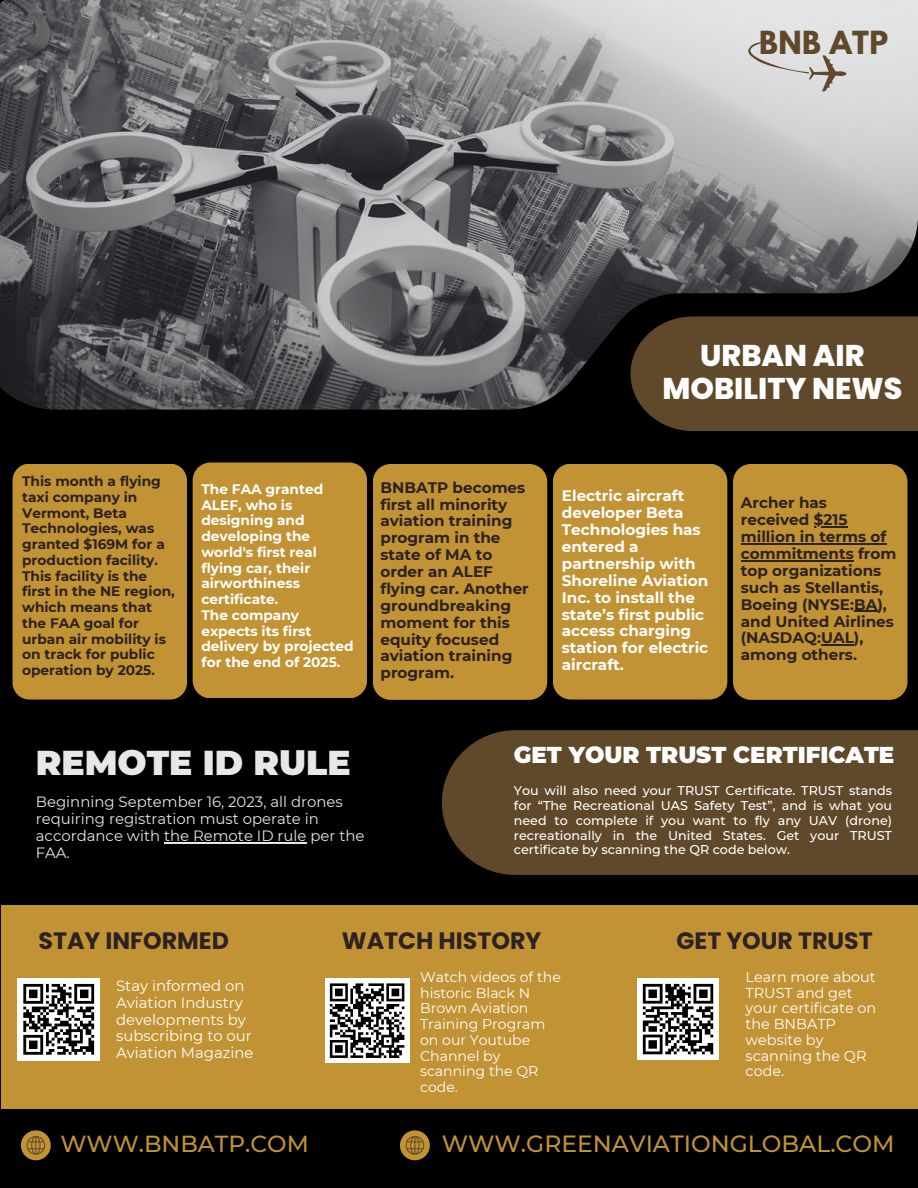
<style>
.page{position:relative;width:918px;height:1188px;background:#000}
.page>*{position:absolute;margin:0;border:0;box-sizing:border-box;transform-origin:0 0}
.t1{font:900 34.5px "Montserrat";color:#e8e6e6}
.t2{font:800 30px/32.7px "Poppins";color:#fff;text-align:center}
.t3{font:700 28.2px "League Spartan";letter-spacing:.02em;color:#5f492a}
.t4{font:700 23.7px "Poppins";color:#2c2123}
.t5{font:500 23.4px "Montserrat";color:#c29334}
.t6{font:500 23.25px "Montserrat";color:#c29334}
.t7{font:900 22.95px "Montserrat";color:#fff}
.t8{font:700 15.3px/16.8px "Montserrat";color:#2c2123}
.t9{font:700 15.3px/16.8px "Montserrat";color:#fff}
.t10{font:14.85px/16.8px "Montserrat";color:#e8e6e6}
.t11{font:14.85px/16.8px "Montserrat";color:#fff}
.t12{font:14.4px/15.8px "Montserrat";color:#fff}
.t13{font:14.1px/15.8px "Montserrat";color:#fff}
.t14{font:700 13.8px/15.8px "Montserrat";color:#2c2123}
.t15{font:700 13.8px/15.8px "Montserrat";color:#fff}
.t16{font:500 12.75px/14.9px "Montserrat";color:#fff;text-align:justify}
</style>
<div class="page">
<img style="left:0;top:0;width:918px;height:410px">
<div style="left:631px;top:316px;width:287px;height:115px;background:#5f492a"></div>
<hr style="left:164px;top:842px;width:143px;height:1px;background:#e8e6e6">
<div style="left:1px;top:905px;width:917px;height:204px;background:#c29334"></div>
<div style="left:442px;top:730px;width:476px;height:145px;background:#5f492a"></div>
<svg style="left:21px;top:1130px;width:30px;height:30px"></svg>
<svg style="left:400px;top:1130px;width:30px;height:30px"></svg>
<svg style="left:746px;top:34px;width:102px;height:63px;background:#d5d3d3"></svg>
<div style="left:13px;top:464px;width:174px;height:235px;background:#c29334;border-radius:17px"></div>
<div style="left:193px;top:462px;width:174px;height:236px;background:#c29334"></div>
<div style="left:373px;top:464px;width:174px;height:236px;background:#c29334"></div>
<div style="left:553px;top:464px;width:174px;height:235px;background:#c29334"></div>
<div style="left:733px;top:464px;width:174px;height:236px;background:#c29334"></div>
<hr style="left:821px;top:645px;width:33px;height:1px;background:#2c2123">
<div style="left:637px;top:978px;width:82px;height:82px;background:#fff"></div>
<svg style="left:643px;top:984px;width:70px;height:70px"></svg>
<div style="left:325px;top:978px;width:85px;height:85px;background:#fff"></div>
<svg style="left:329px;top:983px;width:76px;height:75px"></svg>
<div style="left:18px;top:978px;width:82px;height:82px;background:#fff"></div>
<svg style="left:23px;top:984px;width:71px;height:71px"></svg>
<p class="t3" style="left:759px;top:29px;width:131px">BNB ATP</p>
<h3 class="t2" style="left:662px;top:340px;width:241px">URBAN AIR<br>MOBILITY NEWS</h3>
<h3 class="t14" style="left:22px;top:473px;width:154px">This month a flying taxi company in<br>Vermont, Beta<br>Technologies, was granted $169M for a production facility.<br>This facility is the first in the NE region, which means that the FAA goal for urban air mobility is on track for public operation by 2025.</h3>
<p class="t15" style="left:201px;top:481px;width:123px">The FAA granted<br>ALEF, who is designing and developing the world's first real flying car, their airworthiness certificate.</p>
<h5 class="t15" style="left:201px;top:607px;width:154px">The company expects its first delivery by projected for the end of 2025.</h5>
<h3 class="t8" style="left:380px;top:479px;width:150px">BNBATP becomes first all minority aviation training program in the state of MA to order an ALEF flying car. Another groundbreaking moment for this equity focused aviation training program.</h3>
<p class="t9" style="left:562px;top:488px;width:148px">Electric aircraft developer Beta<br>Technologies has entered a partnership with<br>Shoreline Aviation<br>Inc. to install the state’s first public access charging station for electric aircraft.</p>
<h5 class="t8" style="left:741px;top:495px;width:108px">Archer has received $215</h5>
<h3 class="t8" style="left:741px;top:528px;width:157px">million in terms of commitments from top organizations such as Stellantis,<br>Boeing (NYSE:BA), and United Airlines (NASDAQ:UAL), among others.</h3>
<p class="t1" style="left:36px;top:741px;width:316px">REMOTE ID RULE</p>
<h2 class="t10" style="left:36px;top:794px;width:330px">Beginning September 16, 2023, all drones requiring registration must operate in accordance with the Remote ID rule per the<br>FAA.</h2>
<h4 class="t7" style="left:514px;top:741px;width:382px">GET YOUR TRUST CERTIFICATE</h4>
<h4 class="t16" style="left:514px;top:783px;width:380px">You will also need your TRUST Certificate. TRUST stands for “The Recreational UAS Safety Test”, and is what you need to complete if you want to fly any UAV (drone) recreationally in the United States. Get your TRUST certificate by scanning the QR code below.</h4>
<p class="t4" style="left:39px;top:924px;width:192px">STAY INFORMED</p>
<h5 class="t11" style="left:116px;top:977px;width:139px">Stay informed on<br>Aviation Industry developments by subscribing to our<br>Aviation Magazine</h5>
<h4 class="t4" style="left:342px;top:924px;width:201px">WATCH HISTORY</h4>
<h4 class="t13" style="left:420px;top:969px;width:142px">Watch videos of the historic Black N<br>Brown Aviation<br>Training Program on our Youtube<br>Channel by scanning the QR code.</h4>
<h2 class="t4" style="left:676px;top:924px;width:198px">GET YOUR TRUST</h2>
<h4 class="t12" style="left:746px;top:969px;width:132px">Learn more about<br>TRUST and get your certificate on the BNBATP website by scanning the QR code.</h4>
<h1 class="t6" style="left:61px;top:1130px;width:250px">WWW.BNBATP.COM</h1>
<h5 class="t5" style="left:442px;top:1130px;width:454px">WWW.GREENAVIATIONGLOBAL.COM</h5>
</div>
